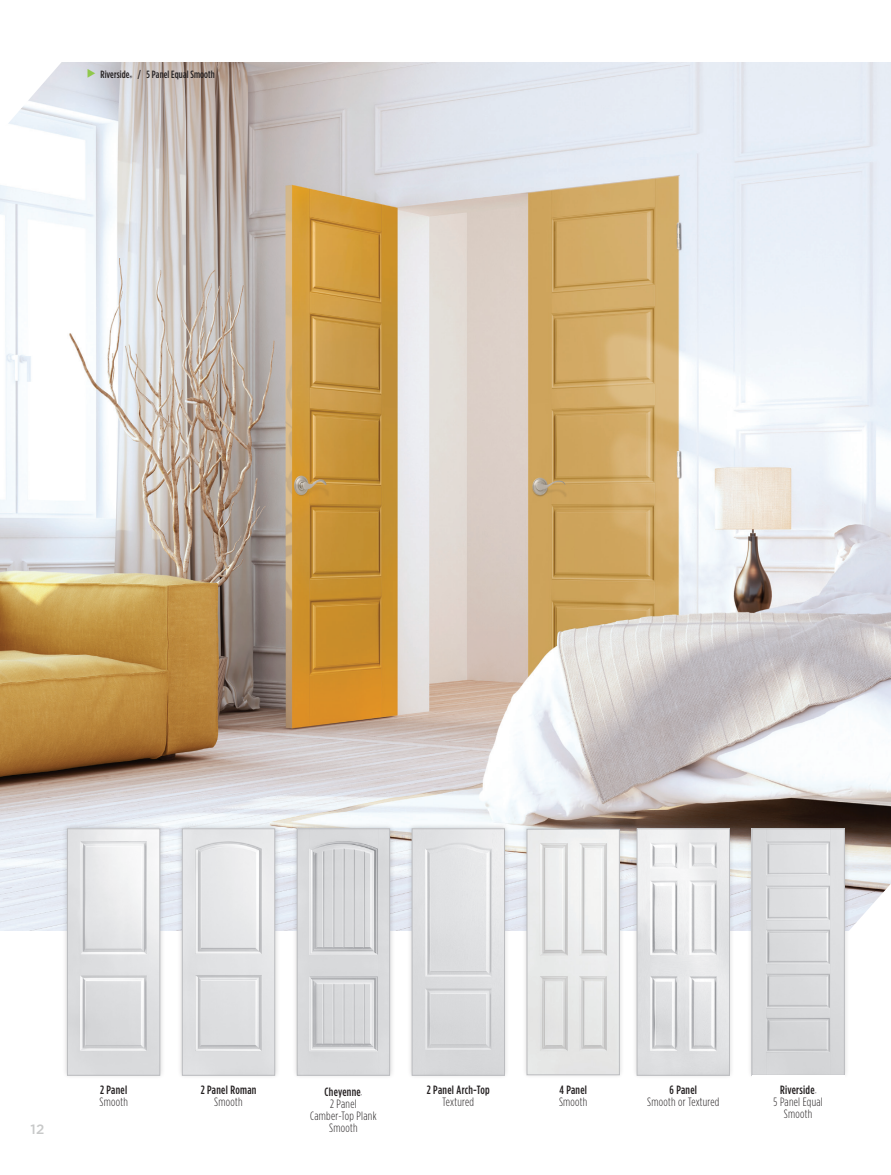
<style>
.page{position:relative;width:891px;height:1175px;background:#fff}
.page>*{position:absolute;margin:0;border:0;box-sizing:border-box;transform-origin:0 0}
.t1{font:500 13.5px "Gotham";color:#c8c9c9}
.t2{font:300 12px/12px "Gotham Condensed";letter-spacing:.025em;color:#231f20;text-align:center}
.t3{font:500 12px/12px "Gotham Condensed";letter-spacing:.025em;color:#231f20}
.t4{font:500 10.5px "Gotham Condensed";letter-spacing:.01em;color:#231f20}
.t5{font:500 4.2px "Gotham Condensed";color:#231f20}
.s1{color:#90c84c}
.s2{font-weight:300}
</style>
<div class="page">
<img style="left:0;top:62px;width:891px;height:868px">
<svg style="left:0;top:62px;width:116px;height:71px"></svg>
<svg style="left:850px;top:836px;width:41px;height:94px"></svg>
<div style="left:62px;top:822px;width:103px;height:257px;background:#231f20;opacity:.2"></div>
<img style="left:69px;top:830px;width:89px;height:243px">
<div style="left:67px;top:828px;width:93px;height:247px;border:1px solid #bcbdc0"></div>
<div style="left:177px;top:822px;width:103px;height:257px;background:#231f20;opacity:.2"></div>
<img style="left:184px;top:830px;width:89px;height:243px">
<div style="left:182px;top:828px;width:93px;height:247px;border:1px solid #bcbdc0"></div>
<div style="left:407px;top:822px;width:103px;height:257px;background:#231f20;opacity:.2"></div>
<img style="left:414px;top:830px;width:89px;height:243px">
<div style="left:412px;top:828px;width:93px;height:247px;border:1px solid #bcbdc0"></div>
<div style="left:632px;top:822px;width:103px;height:257px;background:#231f20;opacity:.2"></div>
<img style="left:639px;top:830px;width:89px;height:243px">
<div style="left:637px;top:828px;width:93px;height:247px;border:1px solid #bcbdc0"></div>
<div style="left:292px;top:822px;width:103px;height:257px;background:#231f20;opacity:.2"></div>
<img style="left:299px;top:830px;width:89px;height:243px">
<div style="left:297px;top:828px;width:93px;height:247px;border:1px solid #bcbdc0"></div>
<div style="left:747px;top:822px;width:103px;height:257px;background:#231f20;opacity:.2"></div>
<img style="left:754px;top:830px;width:89px;height:243px">
<div style="left:752px;top:828px;width:93px;height:247px;border:1px solid #bcbdc0"></div>
<div style="left:752px;top:1075px;width:93px;height:42px;background:#fff"></div>
<div style="left:522px;top:823px;width:103px;height:256px;background:#231f20;opacity:.2"></div>
<img style="left:529px;top:831px;width:89px;height:242px">
<div style="left:527px;top:829px;width:93px;height:246px;border:1px solid #bcbdc0"></div>
<p class="t4" style="left:87px;top:68px;width:129px"><span class="s1">◆</span> Riverside<sub>®</sub> / 5 Panel Equal Smooth</p>
<p class="t1" style="left:30px;top:1120px;width:15px">12</p>
<p class="t3" style="left:100px;top:1083px;width:29px">2 Panel</p>
<p class="t2" style="left:99px;top:1095px;width:30px">Smooth</p>
<p class="t3" style="left:201px;top:1083px;width:57px">2 Panel Roman</p>
<p class="t2" style="left:214px;top:1095px;width:30px">Smooth</p>
<p class="t3" style="left:325px;top:1085px;width:38px">Cheyenne</p>
<p class="t5" style="left:361px;top:1092px;width:3px">®</p>
<p class="t2" style="left:310px;top:1097px;width:68px">2 Panel<br>Camber-Top Plank<br>Smooth</p>
<p class="t3" style="left:427px;top:1083px;width:64px">2 Panel Arch-Top</p>
<p class="t2" style="left:443px;top:1095px;width:33px">Textured</p>
<p class="t3" style="left:559px;top:1083px;width:30px">4 Panel<br><span class="s2">Smooth</span></p>
<p class="t3" style="left:669px;top:1083px;width:29px">6 Panel</p>
<p class="t2" style="left:647px;top:1095px;width:74px">Smooth or Textured</p>
<p class="t3" style="left:780px;top:1083px;width:36px">Riverside</p>
<p class="t5" style="left:815px;top:1090px;width:3px">®</p>
<p class="t2" style="left:773px;top:1095px;width:51px">5 Panel Equal<br>Smooth</p>
</div>
